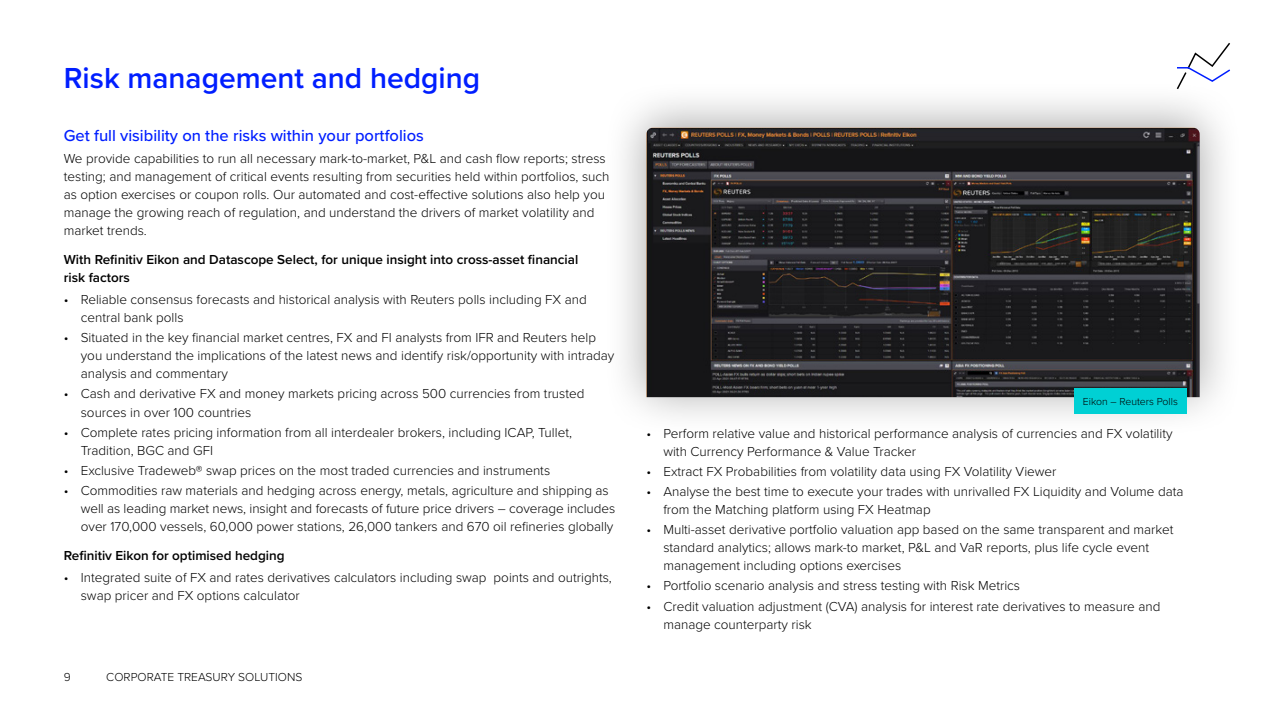
<style>
.page{position:relative;width:1263px;height:711px;background:#fff}
.page>*{position:absolute;margin:0;border:0;box-sizing:border-box;transform-origin:0 0}
.R_Page_Header{font:600 30px "Proxima Nova";color:#001eff}
.R_Body_Subhead{font:500 16.5px "Proxima Nova";color:#001eff}
.R_Body_copy{font:300 13.5px/18px "Proxima Nova";color:#000}
.R_Body_Subhead-2{font:600 13.5px/18px "Proxima Nova";color:#000}
.t1{font:300 12px "Proxima Nova";color:#000}
.R_Image_Caption{font:300 10.5px "Proxima Nova";color:#000}
</style>
<div class="page">
<svg style="left:1177px;top:43px;width:53px;height:37px"></svg>
<div style="left:603px;top:80px;width:639px;height:355px;background:#000;opacity:.35"></div>
<img style="left:646px;top:128px;width:554px;height:269px">
<div style="left:1074px;top:388px;width:112px;height:25px;background:#00d0d4"></div>
<p class="R_Page_Header" style="left:64px;top:55px;width:418px">Risk management and hedging</p>
<p class="R_Body_Subhead" style="left:64px;top:123px;width:362px">Get full visibility on the risks within your portfolios</p>
<p class="R_Body_copy" style="left:64px;top:149px;width:547px">We provide capabilities to run all necessary mark-to-market, P&amp;L and cash flow reports; stress testing; and management of critical events resulting from securities held within portfolios, such as option exercises or coupon rolls. Our automated and cost-effective solutions also help you manage the growing reach of regulation, and understand the drivers of market volatility and market trends.</p>
<p class="R_Body_Subhead-2" style="left:64px;top:250px;width:516px">With Refinitiv Eikon and Datascope Select, for unique insight into cross-asset financial risk factors</p>
<p class="R_Body_copy" style="left:81px;top:289px;width:507px;text-indent:-17px">• Reliable consensus forecasts and historical analysis with Reuters polls including FX and central bank polls</p>
<p class="R_Body_copy" style="left:81px;top:328px;width:535px;text-indent:-17px">• Situated in the key financial market centres, FX and FI analysts from IFR and Reuters help you understand the implications of the latest news and identify risk/opportunity with intraday analysis and commentary</p>
<p class="R_Body_copy" style="left:81px;top:384px;width:505px;text-indent:-17px">• Cash and derivative FX and money markets pricing across 500 currencies from trusted sources in over 100 countries</p>
<p class="R_Body_copy" style="left:81px;top:422px;width:493px;text-indent:-17px">• Complete rates pricing information from all interdealer brokers, including ICAP, Tullet,<br>Tradition, BGC and GFI</p>
<p class="R_Body_copy" style="left:64px;top:460px;width:488px">• Exclusive Tradeweb® swap prices on the most traded currencies and instruments</p>
<p class="R_Body_copy" style="left:81px;top:480px;width:536px;text-indent:-17px">• Commodities raw materials and hedging across energy, metals, agriculture and shipping as well as leading market news, insight and forecasts of future price drivers – coverage includes over 170,000 vessels, 60,000 power stations, 26,000 tankers and 670 oil refineries globally</p>
<p class="R_Body_Subhead-2" style="left:64px;top:545px;width:222px">Refinitiv Eikon for optimised hedging</p>
<p class="R_Body_copy" style="left:81px;top:567px;width:533px;text-indent:-17px">• Integrated suite of FX and rates derivatives calculators including swap points and outrights, swap pricer and FX options calculator</p>
<p class="t1" style="left:64px;top:667px;width:9px">9</p>
<p class="t1" style="left:106px;top:667px;width:198px">CORPORATE TREASURY SOLUTIONS</p>
<p class="R_Image_Caption" style="left:1083px;top:393px;width:97px">Eikon – Reuters Polls</p>
<p class="R_Body_copy" style="left:663px;top:423px;width:511px;text-indent:-17px">• Perform relative value and historical performance analysis of currencies and FX volatility with Currency Performance &amp; Value Tracker</p>
<p class="R_Body_copy" style="left:646px;top:461px;width:412px">• Extract FX Probabilities from volatility data using FX Volatility Viewer</p>
<p class="R_Body_copy" style="left:663px;top:481px;width:522px;text-indent:-17px">• Analyse the best time to execute your trades with unrivalled FX Liquidity and Volume data from the Matching platform using FX Heatmap</p>
<p class="R_Body_copy" style="left:663px;top:519px;width:512px;text-indent:-17px">• Multi-asset derivative portfolio valuation app based on the same transparent and market standard analytics; allows mark-to market, P&amp;L and VaR reports, plus life cycle event management including options exercises</p>
<p class="R_Body_copy" style="left:646px;top:575px;width:375px">• Portfolio scenario analysis and stress testing with Risk Metrics</p>
<p class="R_Body_copy" style="left:663px;top:595px;width:499px;text-indent:-17px">• Credit valuation adjustment (CVA) analysis for interest rate derivatives to measure and manage counterparty risk</p>
</div>
